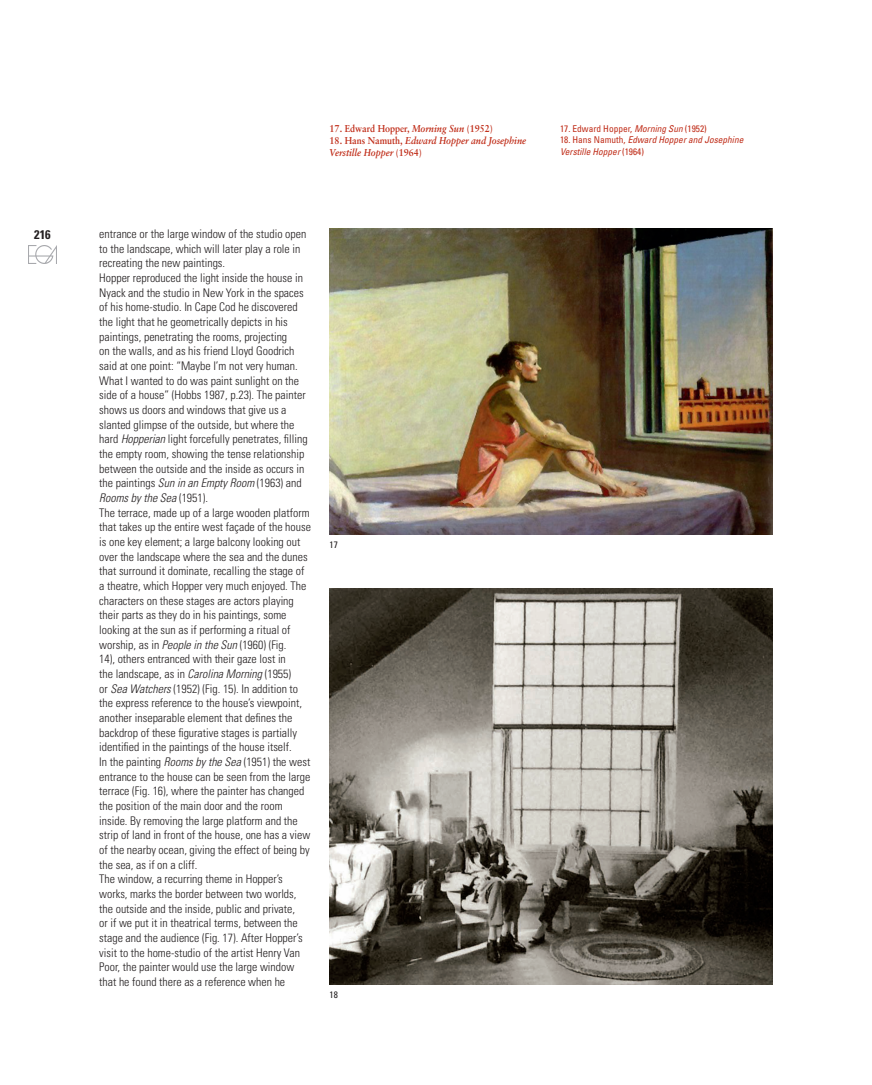
<style>
.page{position:relative;width:872px;height:1085px;background:#fff}
.page>*{position:absolute;margin:0;border:0;box-sizing:border-box;transform-origin:0 0}
.t1{font:700 condensed 12.5px "Univers";color:#231f20}
.t2{font:300 condensed 11.88px/14.6px "Univers";color:#231f20}
.PIES_DE_FOTO_CASTELL{font:italic 700 10px/11.9px "Sabon";color:#c02d19;scale:.9 1}
.PIES_DE_FOTO_CASTELL-2{font:700 10px "Sabon";color:#c02d19;scale:.9 1}
.Endnote_Text{font:italic condensed 9.38px/11.9px "Univers";color:#c02d19}
.t3{font:condensed 9.38px "Univers";color:#c02d19}
.PIES_DE_FOTO_INGLES{font:condensed 9.38px "Univers";color:#231f20}
.s1{font-style:italic}
.s2{font-style:normal}
</style>
<div class="page">
<img style="left:29px;top:246px;width:27px;height:17px">
<img style="left:330px;top:229px;width:442px;height:305px">
<img style="left:330px;top:588px;width:442px;height:396px">
<p class="t1" style="left:34px;top:226px;width:18px">216</p>
<p class="PIES_DE_FOTO_CASTELL-2" style="left:330px;top:122px;width:183px">17. Edward Hopper, <span class="s1">Morning Sun</span> (1952)</p>
<p class="PIES_DE_FOTO_CASTELL" style="left:330px;top:134px;width:220px"><span class="s2">18. Hans Namuth,</span> Edward Hopper and Josephine<br>Verstille Hopper <span class="s2">(1964)</span></p>
<p class="t2" style="left:99px;top:226px;width:209px">entrance or the large window of the studio open to the landscape, which will later play a role in recreating the new paintings.</p>
<p class="t2" style="left:99px;top:270px;width:210px">Hopper reproduced the light inside the house in Nyack and the studio in New York in the spaces of his home-studio. In Cape Cod he discovered the light that he geometrically depicts in his paintings, penetrating the rooms, projecting<br>on the walls, and as his friend Lloyd Goodrich said at one point: “Maybe I’m not very human.<br>What I wanted to do was paint sunlight on the side of a house” (Hobbs 1987, p.23). The painter shows us doors and windows that give us a slanted glimpse of the outside, but where the hard <span class="s1">Hopperian</span> light forcefully penetrates, filling the empty room, showing the tense relationship between the outside and the inside as occurs in the paintings <span class="s1">Sun in an Empty Room</span> (1963) and <span class="s1">Rooms by the Sea</span> (1951).</p>
<p class="t2" style="left:99px;top:505px;width:213px">The terrace, made up of a large wooden platform that takes up the entire west façade of the house is one key element; a large balcony looking out over the landscape where the sea and the dunes that surround it dominate, recalling the stage of a theatre, which Hopper very much enjoyed. The characters on these stages are actors playing their parts as they do in his paintings, some looking at the sun as if performing a ritual of worship, as in <span class="s1">People in the Sun</span> (1960) (Fig.<br>14), others entranced with their gaze lost in<br>the landscape, as in <span class="s1">Carolina Morning</span> (1955)<br>or <span class="s1">Sea Watchers</span> (1952) (Fig. 15). In addition to the express reference to the house’s viewpoint, another inseparable element that defines the backdrop of these figurative stages is partially identified in the paintings of the house itself.</p>
<p class="t2" style="left:99px;top:754px;width:212px">In the painting <span class="s1">Rooms by the Sea</span> (1951) the west entrance to the house can be seen from the large terrace (Fig. 16), where the painter has changed the position of the main door and the room inside. By removing the large platform and the strip of land in front of the house, one has a view of the nearby ocean, giving the effect of being by the sea, as if on a cliff.</p>
<p class="t2" style="left:99px;top:871px;width:205px">The window, a recurring theme in Hopper’s works, marks the border between two worlds, the outside and the inside, public and private, or if we put it in theatrical terms, between the stage and the audience (Fig. 17). After Hopper’s visit to the home-studio of the artist Henry Van Poor, the painter would use the large window that he found there as a reference when he</p>
<p class="PIES_DE_FOTO_INGLES" style="left:330px;top:538px;width:10px">17</p>
<p class="PIES_DE_FOTO_INGLES" style="left:330px;top:988px;width:10px">18</p>
<p class="t3" style="left:560px;top:122px;width:148px">17. Edward Hopper, <span class="s1">Morning Sun</span> (1952)</p>
<p class="Endnote_Text" style="left:560px;top:134px;width:185px"><span class="s2">18. Hans Namuth,</span> Edward Hopper and Josephine<br>Verstille Hopper <span class="s2">(1964)</span></p>
</div>
